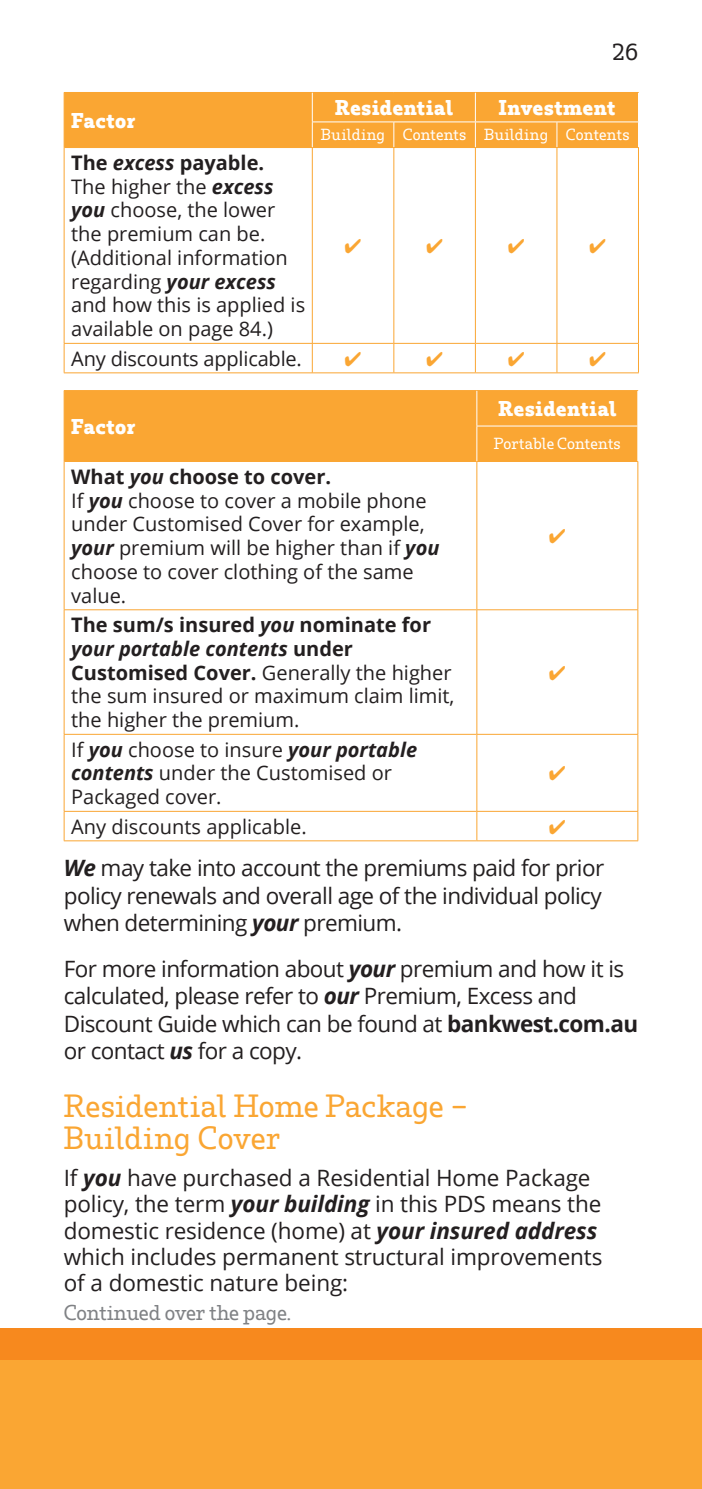
<style>
.page{position:relative;width:702px;height:1489px;background:#fff}
.page>*{position:absolute;margin:0;border:0;box-sizing:border-box;transform-origin:0 0}
.t1{font:30px/32.5px "Bankwest Serif";letter-spacing:.01em;color:#faa633}
.t2{font:22.5px/27.5px "Open Sans";letter-spacing:-.025em;color:#231f20;text-align:justify}
.t3{font:22.5px/26.2px "Open Sans";letter-spacing:-.005em;color:#231f20}
.t4{font:22.5px "Bankwest Serif";color:#231f20}
.t5{font:20px/23.8px "Open Sans";color:#231f20}
.t6{font:700 20px "Bankwest Serif";letter-spacing:.025em;color:#fff}
.t7{font:20px "Bankwest Serif";letter-spacing:-.005em;color:#808285}
.t8{font:15px "Bankwest Serif";letter-spacing:.005em;color:#fff}
.s1{font-weight:700}
.s2{font-weight:700;font-style:italic}
</style>
<div class="page">
<div style="left:0;top:1327px;width:702px;height:161px;background:#faa633"></div>
<div style="left:0;top:1327px;width:702px;height:32px;background:#f7891e"></div>
<div style="left:64px;top:92px;width:575px;height:55px;background:#faa633"></div>
<hr style="left:64px;top:147px;width:248px;height:1px;background:#faa633">
<hr style="left:312px;top:147px;width:82px;height:1px;background:#faa633">
<hr style="left:394px;top:147px;width:81px;height:1px;background:#faa633">
<hr style="left:475px;top:147px;width:82px;height:1px;background:#faa633">
<hr style="left:557px;top:147px;width:81px;height:1px;background:#faa633">
<hr style="left:312px;top:121px;width:82px;height:1px;background:#fff">
<hr style="left:394px;top:121px;width:81px;height:1px;background:#fff">
<hr style="left:475px;top:121px;width:82px;height:1px;background:#fff">
<hr style="left:557px;top:121px;width:81px;height:1px;background:#fff">
<hr style="left:64px;top:147px;width:1px;height:196px;background:#faa633">
<hr style="left:312px;top:148px;width:1px;height:195px;background:#faa633">
<hr style="left:393px;top:148px;width:1px;height:195px;background:#faa633">
<hr style="left:475px;top:148px;width:1px;height:195px;background:#faa633">
<hr style="left:556px;top:148px;width:1px;height:195px;background:#faa633">
<hr style="left:638px;top:148px;width:1px;height:195px;background:#faa633">
<svg style="left:64px;top:344px;width:1px;height:28px"></svg>
<hr style="left:64px;top:343px;width:248px;height:1px;background:#faa633">
<hr style="left:64px;top:372px;width:248px;height:1px;background:#faa633">
<svg style="left:312px;top:344px;width:1px;height:28px"></svg>
<hr style="left:312px;top:343px;width:82px;height:1px;background:#faa633">
<hr style="left:394px;top:343px;width:81px;height:1px;background:#faa633">
<hr style="left:475px;top:343px;width:82px;height:1px;background:#faa633">
<hr style="left:557px;top:343px;width:81px;height:1px;background:#faa633">
<svg style="left:393px;top:343px;width:1px;height:29px"></svg>
<svg style="left:475px;top:343px;width:1px;height:29px"></svg>
<svg style="left:556px;top:343px;width:1px;height:29px"></svg>
<svg style="left:638px;top:343px;width:1px;height:29px"></svg>
<hr style="left:312px;top:372px;width:82px;height:1px;background:#faa633">
<hr style="left:394px;top:372px;width:81px;height:1px;background:#faa633">
<hr style="left:475px;top:372px;width:82px;height:1px;background:#faa633">
<hr style="left:557px;top:372px;width:81px;height:1px;background:#faa633">
<div style="left:65px;top:391px;width:572px;height:70px;background:#faa633"></div>
<hr style="left:64px;top:391px;width:1px;height:35px;background:#faa633">
<hr style="left:64px;top:426px;width:1px;height:35px;background:#faa633">
<hr style="left:64px;top:390px;width:413px;height:1px;background:#faa633">
<hr style="left:477px;top:390px;width:161px;height:1px;background:#faa633">
<hr style="left:64px;top:461px;width:1px;height:148px;background:#faa633">
<hr style="left:64px;top:461px;width:413px;height:1px;background:#faa633">
<hr style="left:476px;top:462px;width:1px;height:147px;background:#faa633">
<hr style="left:477px;top:461px;width:161px;height:1px;background:#faa633">
<hr style="left:637px;top:462px;width:1px;height:147px;background:#faa633">
<hr style="left:64px;top:610px;width:1px;height:124px;background:#faa633">
<hr style="left:64px;top:609px;width:412px;height:1px;background:#faa633">
<hr style="left:476px;top:610px;width:1px;height:124px;background:#faa633">
<hr style="left:476px;top:609px;width:162px;height:1px;background:#faa633">
<hr style="left:637px;top:610px;width:1px;height:124px;background:#faa633">
<hr style="left:64px;top:734px;width:1px;height:77px;background:#faa633">
<svg style="left:64px;top:811px;width:1px;height:29px"></svg>
<hr style="left:64px;top:734px;width:412px;height:1px;background:#faa633">
<hr style="left:64px;top:810px;width:412px;height:1px;background:#faa633">
<hr style="left:64px;top:840px;width:412px;height:1px;background:#faa633">
<hr style="left:476px;top:734px;width:1px;height:77px;background:#faa633">
<svg style="left:476px;top:811px;width:1px;height:29px"></svg>
<hr style="left:476px;top:734px;width:162px;height:1px;background:#faa633">
<hr style="left:637px;top:734px;width:1px;height:77px;background:#faa633">
<svg style="left:637px;top:811px;width:1px;height:29px"></svg>
<hr style="left:476px;top:810px;width:162px;height:1px;background:#faa633">
<hr style="left:476px;top:840px;width:162px;height:1px;background:#faa633">
<hr style="left:476px;top:391px;width:1px;height:34px;background:#fff">
<hr style="left:476px;top:426px;width:1px;height:35px;background:#fff">
<hr style="left:476px;top:425px;width:162px;height:1px;background:#fff">
<p class="t6" style="left:71px;top:110px;width:66px">Factor</p>
<p class="t5" style="left:71px;top:150px;width:235px"><span class="s1">The</span> <span class="s2">excess</span> <span class="s1">payable.<br></span>The higher the <span class="s2">excess you</span> choose, the lower the premium can be. (Additional information regarding <span class="s2">your excess </span>and how this is applied is available on page 84.)</p>
<p class="t5" style="left:71px;top:346px;width:232px">Any discounts applicable.</p>
<p class="t6" style="left:71px;top:416px;width:66px">Factor</p>
<p class="t4" style="left:612px;top:40px;width:27px">26</p>
<p class="t6" style="left:335px;top:97px;width:120px">Residential</p>
<p class="t6" style="left:498px;top:97px;width:119px">Investment</p>
<p class="t8" style="left:321px;top:127px;width:310px">Building Contents Building Contents</p>
<p class="t6" style="left:498px;top:398px;width:120px">Residential</p>
<p class="t8" style="left:494px;top:436px;width:128px">Portable Contents</p>
<p class="t5" style="left:71px;top:464px;width:370px"><span class="s1">What</span> <span class="s2">you</span> <span class="s1">choose to cover.<br></span>If <span class="s2">you</span> choose to cover a mobile phone under Customised Cover for example, <span class="s2">your</span> premium will be higher than if <span class="s2">you </span>choose to cover clothing of the same value.</p>
<p class="t5" style="left:71px;top:612px;width:385px"><span class="s1">The sum/s insured</span> <span class="s2">you</span> <span class="s1">nominate for </span><span class="s2">your portable contents</span> <span class="s1">under Customised Cover.</span> Generally the higher the sum insured or maximum claim limit, the higher the premium.</p>
<p class="t5" style="left:71px;top:737px;width:347px">If <span class="s2">you</span> choose to insure <span class="s2">your portable contents</span> under the Customised or<br>Packaged cover.</p>
<p class="t5" style="left:71px;top:814px;width:237px">Any discounts applicable.</p>
<p class="t2" style="left:64px;top:853px;width:542px"><span class="s2">We</span> may take into account the premiums paid for prior policy renewals and overall age of the individual policy when determining <span class="s2">your</span> premium.</p>
<p class="t2" style="left:64px;top:954px;width:575px;text-align:left">For more information about <span class="s2">your</span> premium and how it is calculated, please refer to <span class="s2">our</span> Premium, Excess and Discount Guide which can be found at <span class="s1">bankwest.com.au </span>or contact <span class="s2">us</span> for a copy.</p>
<h1 class="t1" style="left:64px;top:1090px;width:405px">Residential Home Package –<br>Building Cover</h1>
<p class="t3" style="left:64px;top:1163px;width:540px">If <span class="s2">you</span> have purchased a Residential Home Package policy, the term <span class="s2">your building</span> in this PDS means the domestic residence (home) at <span class="s2">your insured address </span>which includes permanent structural improvements of a domestic nature being:</p>
<p class="t7" style="left:64px;top:1303px;width:228px">Continued over the page.</p>
</div>
